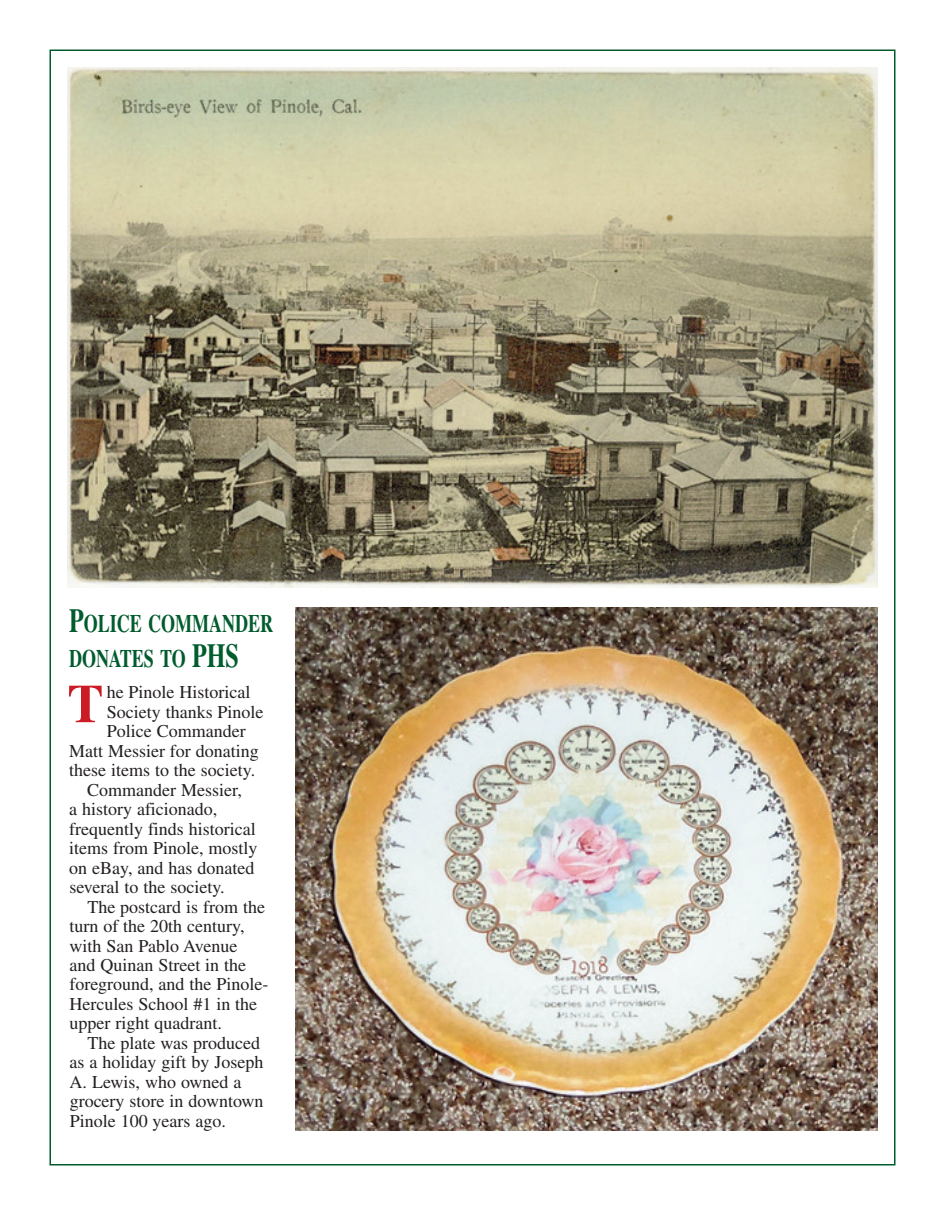
<style>
.page{position:relative;width:945px;height:1215px;background:#fff}
.page>*{position:absolute;margin:0;border:0;box-sizing:border-box;transform-origin:0 0}
.t1{font:700 54px "Times";color:#cb1c25}
.t2{font:700 25.2px/34.5px "Times";color:#005b2d;scale:.71 1}
.t3{font:18px "Times";color:#231f20}
.s1{font-size:33.6px}
</style>
<div class="page">
<img style="left:296px;top:608px;width:582px;height:523px">
<img style="left:68px;top:68px;width:809px;height:519px">
<h2 class="t2" style="left:69px;top:609px;width:289px"><span class="s1">P</span>OLICE COMMANDER<br>DONATES TO <span class="s1">PHS</span></h2>
<p class="t3" style="left:107px;top:686px;width:145px">he Pinole Historical</p>
<p class="t3" style="left:107px;top:705px;width:158px">Society thanks Pinole</p>
<p class="t3" style="left:107px;top:725px;width:140px">Police Commander</p>
<p class="t3" style="left:69px;top:744px;width:191px">Matt Messier for donating</p>
<p class="t3" style="left:69px;top:764px;width:188px">these items to the society.</p>
<p class="t3" style="left:87px;top:783px;width:156px">Commander Messier,</p>
<p class="t3" style="left:69px;top:803px;width:150px">a history aficionado,</p>
<p class="t3" style="left:69px;top:822px;width:188px">frequently finds historical</p>
<p class="t3" style="left:69px;top:842px;width:190px">items from Pinole, mostly</p>
<p class="t3" style="left:69px;top:861px;width:187px">on eBay, and has donated</p>
<p class="t3" style="left:69px;top:881px;width:157px">several to the society.</p>
<p class="t3" style="left:87px;top:900px;width:179px">The postcard is from the</p>
<p class="t3" style="left:69px;top:920px;width:177px">turn of the 20th century,</p>
<p class="t3" style="left:69px;top:939px;width:169px">with San Pablo Avenue</p>
<p class="t3" style="left:69px;top:959px;width:178px">and Quinan Street in the</p>
<p class="t3" style="left:69px;top:978px;width:201px">foreground, and the Pinole-</p>
<p class="t3" style="left:70px;top:998px;width:189px">Hercules School #1 in the</p>
<p class="t3" style="left:70px;top:1017px;width:154px">upper right quadrant.</p>
<p class="t3" style="left:88px;top:1037px;width:174px">The plate was produced</p>
<p class="t3" style="left:70px;top:1056px;width:195px">as a holiday gift by Joseph</p>
<p class="t3" style="left:70px;top:1076px;width:173px">A. Lewis, who owned a</p>
<p class="t3" style="left:70px;top:1095px;width:195px">grocery store in downtown</p>
<p class="t3" style="left:70px;top:1115px;width:158px">Pinole 100 years ago.</p>
<h1 class="t1" style="left:67px;top:686px;width:38px">T</h1>
</div>
